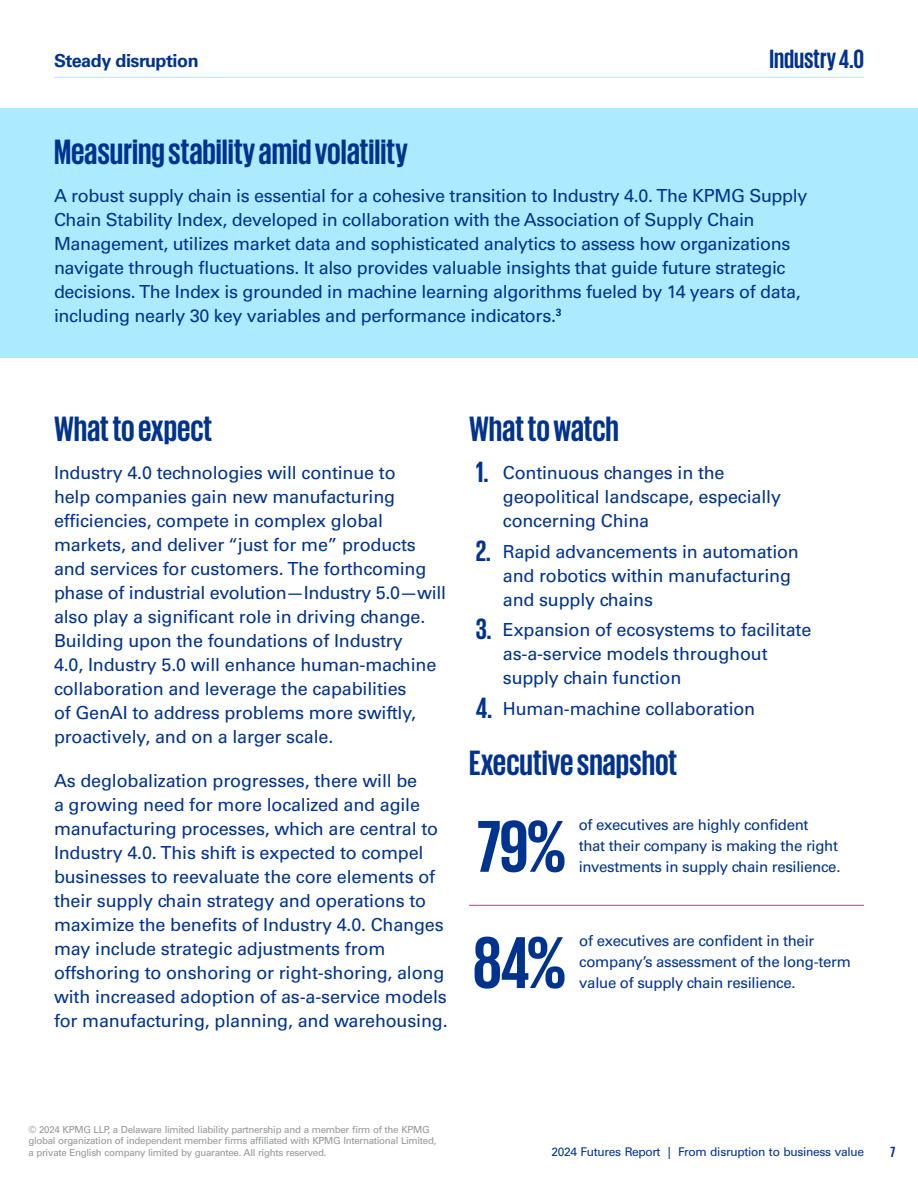
<style>
.page{position:relative;width:918px;height:1188px;background:#fff}
.page>*{position:absolute;margin:0;border:0;box-sizing:border-box;transform-origin:0 0}
.t1{font:700 75px/116.2px "KPMG";color:#00338d}
.t2{font:700 36px "KPMG";color:#00338d}
.t3{font:700 27px "KPMG";color:#00338d}
.t4{font:18px/24px "Univers LT Pro 55 Roman";letter-spacing:-.01em;color:#00338d}
.t5{font:700 18px "Univers LT Pro 65";letter-spacing:-.025em;color:#00338d}
.t6{font:15px/21px "Univers LT Pro 55 Roman";letter-spacing:-.02em;color:#00338d}
.t7{font:700 15px "KPMG";color:#00338d}
.t8{font:12px "Univers LT Pro 55 Roman";letter-spacing:-.025em;color:#00338d}
.t9{font:9.75px/11.7px "Univers LT Pro 55 Roman";letter-spacing:-.03em;color:#939598}
.s1{font-family:"KPMG";font-weight:700;font-size:30px}
</style>
<div class="page">
<hr style="left:54px;top:77px;width:810px;height:1px;background:#aceaff">
<div style="left:0;top:108px;width:918px;height:250px;background:#aceaff"></div>
<hr style="left:469px;top:905px;width:395px;height:1px;background:#fd349c">
<p class="t5" style="left:54px;top:48px;width:146px">Steady disruption</p>
<h3 class="t3" style="left:769px;top:45px;width:96px">Industry 4.0</h3>
<h2 class="t2" style="left:54px;top:134px;width:355px">Measuring stability amid volatility</h2>
<p class="t4" style="left:54px;top:183px;width:755px">A robust supply chain is essential for a cohesive transition to Industry 4.0. The KPMG Supply Chain Stability Index, developed in collaboration with the Association of Supply Chain Management, utilizes market data and sophisticated analytics to assess how organizations navigate through fluctuations. It also provides valuable insights that guide future strategic decisions. The Index is grounded in machine learning algorithms fueled by 14 years of data, including nearly 30 key variables and performance indicators.<sup>3</sup></p>
<h2 class="t2" style="left:54px;top:411px;width:160px">What to expect</h2>
<p class="t4" style="left:54px;top:460px;width:394px">Industry 4.0 technologies will continue to<br>help companies gain new manufacturing efficiencies, compete in complex global markets, and deliver “just for me” products and services for customers. The forthcoming phase of industrial evolution—Industry 5.0—will also play a significant role in driving change.<br>Building upon the foundations of Industry<br>4.0, Industry 5.0 will enhance human-machine collaboration and leverage the capabilities<br>of GenAI to address problems more swiftly, proactively, and on a larger scale.</p>
<p class="t4" style="left:54px;top:768px;width:395px">As deglobalization progresses, there will be<br>a growing need for more localized and agile manufacturing processes, which are central to Industry 4.0. This shift is expected to compel businesses to reevaluate the core elements of their supply chain strategy and operations to maximize the benefits of Industry 4.0. Changes may include strategic adjustments from offshoring to onshoring or right-shoring, along with increased adoption of as-a-service models for manufacturing, planning, and warehousing.</p>
<h2 class="t2" style="left:469px;top:411px;width:151px">What to watch</h2>
<p class="t4" style="left:503px;top:460px;width:280px;text-indent:-27px"><span class="s1">1.</span> Continuous changes in the geopolitical landscape, especially concerning China</p>
<p class="t4" style="left:503px;top:538px;width:298px;text-indent:-27px"><span class="s1">2.</span> Rapid advancements in automation and robotics within manufacturing and supply chains</p>
<p class="t4" style="left:503px;top:617px;width:310px;text-indent:-27px"><span class="s1">3.</span> Expansion of ecosystems to facilitate as-a-service models throughout supply chain function</p>
<p class="t4" style="left:476px;top:696px;width:281px"><span class="s1">4.</span> Human-machine collaboration</p>
<h2 class="t2" style="left:469px;top:745px;width:210px">Executive snapshot</h2>
<h1 class="t1" style="left:473px;top:786px;width:96px">79%<br>84%</h1>
<p class="t6" style="left:579px;top:813px;width:263px">of executives are highly confident<br>that their company is making the right investments in supply chain resilience.</p>
<p class="t6" style="left:579px;top:930px;width:273px">of executives are confident in their company’s assessment of the long-term value of supply chain resilience.</p>
<p class="t9" style="left:28px;top:1123px;width:410px">© 2024 KPMG LLP, a Delaware limited liability partnership and a member firm of the KPMG global organization of independent member firms affiliated with KPMG International Limited, a private English company limited by guarantee. All rights reserved.</p>
<p class="t8" style="left:551px;top:1144px;width:314px">2024 Futures Report | From disruption to business value</p>
<p class="t7" style="left:891px;top:1145px;width:6px">7</p>
</div>
